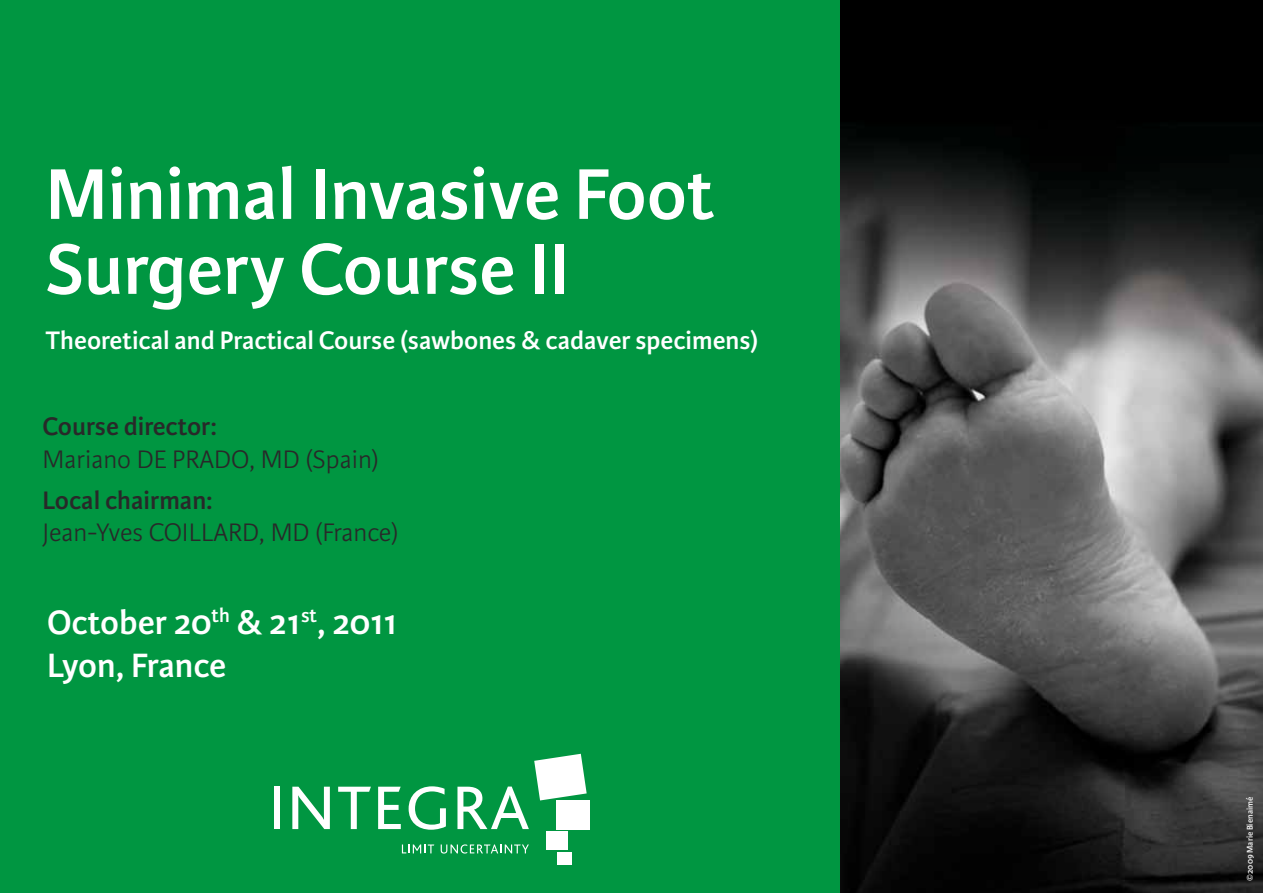
<style>
.page{position:relative;width:1263px;height:893px;background:#fff}
.page>*{position:absolute;margin:0;border:0;box-sizing:border-box;transform-origin:0 0}
.t1{font:600 76.5px/75px "Karmina Sans Basic";color:#fff}
.t2{font:600 36px/43.2px "Karmina Sans Basic";letter-spacing:-.01em;color:#fff}
.t3{font:600 27px "Karmina Sans Basic";color:#fff}
.t4{font:300 27px "Karmina Sans Basic";color:#282929}
.t5{font:600 27px "Karmina Sans Basic";color:#282929}
.t6{font:600 9px "Karmina Sans Basic";color:#f2f2f2}
</style>
<div class="page">
<img style="left:840px;top:0;width:423px;height:893px">
<div style="left:0;top:0;width:840px;height:893px;background:#009641"></div>
<div style="left:274px;top:787px;width:6px;height:42px;background:#fff"></div>
<svg style="left:292px;top:787px;width:38px;height:42px"></svg>
<svg style="left:338px;top:787px;width:33px;height:42px"></svg>
<svg style="left:378px;top:787px;width:23px;height:42px"></svg>
<svg style="left:409px;top:786px;width:37px;height:44px"></svg>
<svg style="left:402px;top:844px;width:32px;height:9px"></svg>
<svg style="left:441px;top:844px;width:88px;height:9px"></svg>
<div style="left:557px;top:852px;width:14px;height:13px;background:#fff"></div>
<div style="left:546px;top:831px;width:22px;height:19px;background:#fff"></div>
<div style="left:557px;top:800px;width:33px;height:30px;background:#fff"></div>
<svg style="left:457px;top:754px;width:130px;height:75px"></svg>
<h1 class="t1" style="left:46px;top:157px;width:670px">Minimal Invasive Foot<br>Surgery Course II</h1>
<p class="t3" style="left:46px;top:325px;width:714px">Theoretical and Practical Course (sawbones &amp; cadaver specimens)</p>
<p class="t5" style="left:43px;top:411px;width:176px">Course director:</p>
<p class="t4" style="left:43px;top:444px;width:338px">Mariano DE PRADO, MD (Spain)</p>
<p class="t5" style="left:43px;top:485px;width:172px">Local chairman:</p>
<p class="t4" style="left:43px;top:517px;width:358px">Jean-Yves COILLARD, MD (France)</p>
<h2 class="t2" style="left:47px;top:601px;width:352px">October 20<sup>th</sup> &amp; 21<sup>st</sup>, 2011<br>Lyon, France</h2>
<p class="t6" style="left:1245px;top:881px;width:85px;rotate:-90deg">©2009 Marie Bienaimé</p>
</div>
